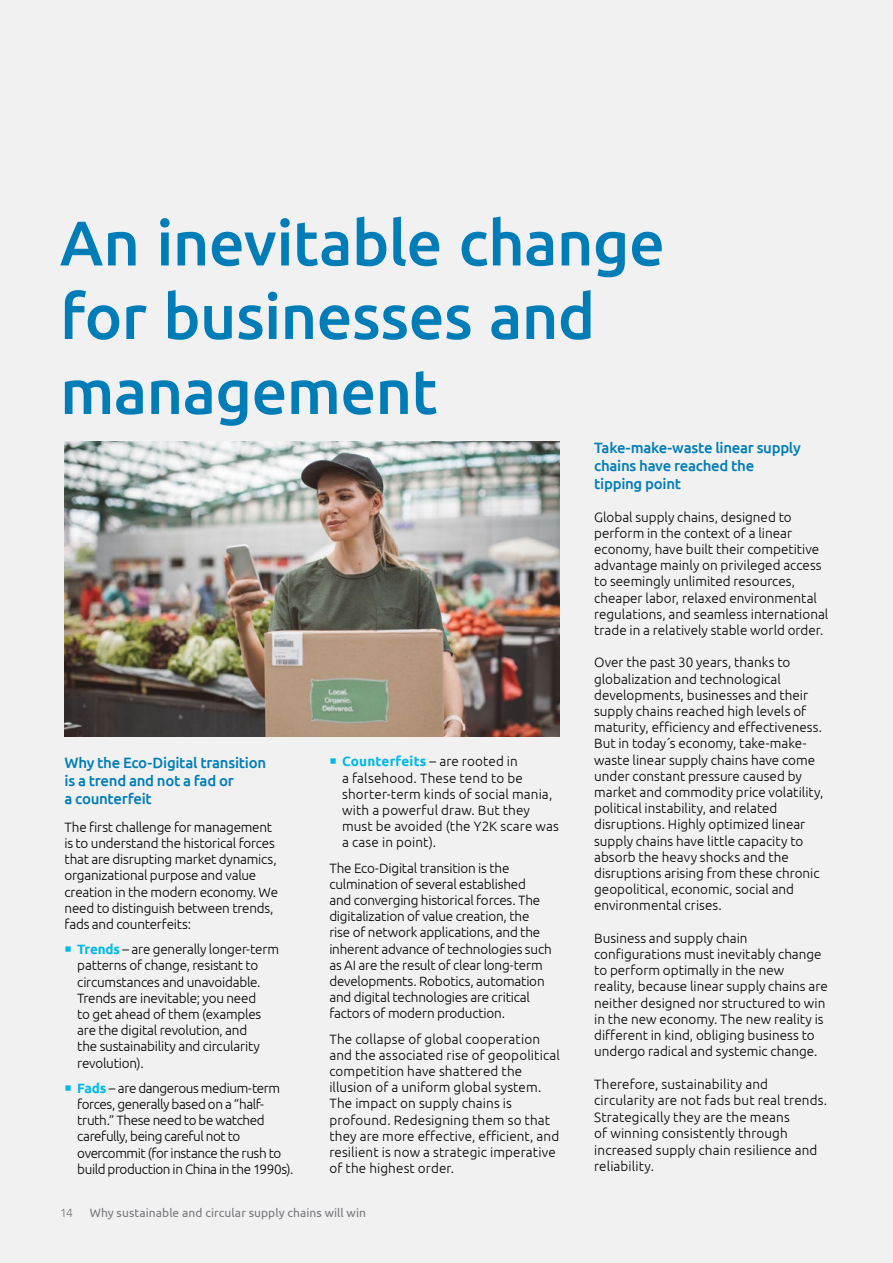
<style>
.page{position:relative;width:893px;height:1263px;background:#f1f1f2}
.page>*{position:absolute;margin:0;border:0;box-sizing:border-box;transform-origin:0 0}
.t1{font:500 63px/74.2px "Ubuntu";letter-spacing:-.015em;color:#007db7}
.t2{font:500 15px/18px "Ubuntu";letter-spacing:-.02em;color:#007db7}
.t3{font:300 13.5px/16.2px "Ubuntu";color:#000}
.t4{font:300 13.5px/16.2px "Ubuntu";letter-spacing:-.03em;color:#000}
.t5{font:12px "Ubuntu";letter-spacing:.005em;color:#77787b}
.t6{font:300 12px "Ubuntu";color:#77787b}
.s1{font-weight:700;color:#00b9e7}
</style>
<div class="page">
<img style="left:65px;top:441px;width:495px;height:296px">
<h1 class="t1" style="left:60px;top:204px;width:606px">An inevitable change for businesses and management</h1>
<p class="t2" style="left:65px;top:753px;width:203px">Why the Eco-Digital transition is a trend and not a fad or<br>a counterfeit</p>
<p class="t3" style="left:65px;top:818px;width:215px">The first challenge for management is to understand the historical forces that are disrupting market dynamics, organizational purpose and value creation in the modern economy. We need to distinguish between trends, fads and counterfeits:</p>
<p class="t3" style="left:77px;top:941px;width:203px"><span class="s1">Trends</span> – are generally longer-term patterns of change, resistant to circumstances and unavoidable.<br>Trends are inevitable; you need<br>to get ahead of them (examples are the digital revolution, and<br>the sustainability and circularity revolution).</p>
<p class="t4" style="left:77px;top:1079px;width:218px"><span class="s1">Fads</span> – are dangerous medium-term forces, generally based on a “half&shy;truth.” These need to be watched carefully, being careful not to overcommit (for instance the rush to build production in China in the 1990s).</p>
<p class="t3" style="left:342px;top:753px;width:218px"><span class="s1">Counterfeits</span> – are rooted in<br>a falsehood. These tend to be shorter-term kinds of social mania, with a powerful draw. But they must be avoided (the Y2K scare was a case in point).</p>
<p class="t3" style="left:329px;top:859px;width:224px">The Eco-Digital transition is the culmination of several established<br>and converging historical forces. The digitalization of value creation, the rise of network applications, and the inherent advance of technologies such as AI are the result of clear long-term developments. Robotics, automation and digital technologies are critical factors of modern production.</p>
<p class="t3" style="left:329px;top:1030px;width:232px">The collapse of global cooperation and the associated rise of geopolitical competition have shattered the illusion of a uniform global system.<br>The impact on supply chains is profound. Redesigning them so that they are more effective, efficient, and resilient is now a strategic imperative of the highest order.</p>
<p class="t6" style="left:60px;top:1205px;width:14px">14</p>
<p class="t5" style="left:90px;top:1205px;width:278px">Why sustainable and circular supply chains will win</p>
<p class="t2" style="left:594px;top:438px;width:208px">Take-make-waste linear supply chains have reached the tipping point</p>
<p class="t3" style="left:594px;top:508px;width:236px">Global supply chains, designed to perform in the context of a linear economy, have built their competitive advantage mainly on privileged access to seemingly unlimited resources, cheaper labor, relaxed environmental regulations, and seamless international trade in a relatively stable world order.</p>
<p class="t3" style="left:594px;top:654px;width:231px">Over the past 30 years, thanks to globalization and technological developments, businesses and their supply chains reached high levels of maturity, efficiency and effectiveness.<br>But in today´s economy, take-make&shy;waste linear supply chains have come under constant pressure caused by market and commodity price volatility, political instability, and related disruptions. Highly optimized linear supply chains have little capacity to absorb the heavy shocks and the disruptions arising from these chronic geopolitical, economic, social and environmental crises.</p>
<p class="t3" style="left:594px;top:929px;width:235px">Business and supply chain configurations must inevitably change to perform optimally in the new reality, because linear supply chains are neither designed nor structured to win in the new economy. The new reality is different in kind, obliging business to undergo radical and systemic change.</p>
<p class="t3" style="left:594px;top:1075px;width:234px">Therefore, sustainability and circularity are not fads but real trends.<br>Strategically they are the means<br>of winning consistently through increased supply chain resilience and reliability.</p>
</div>
